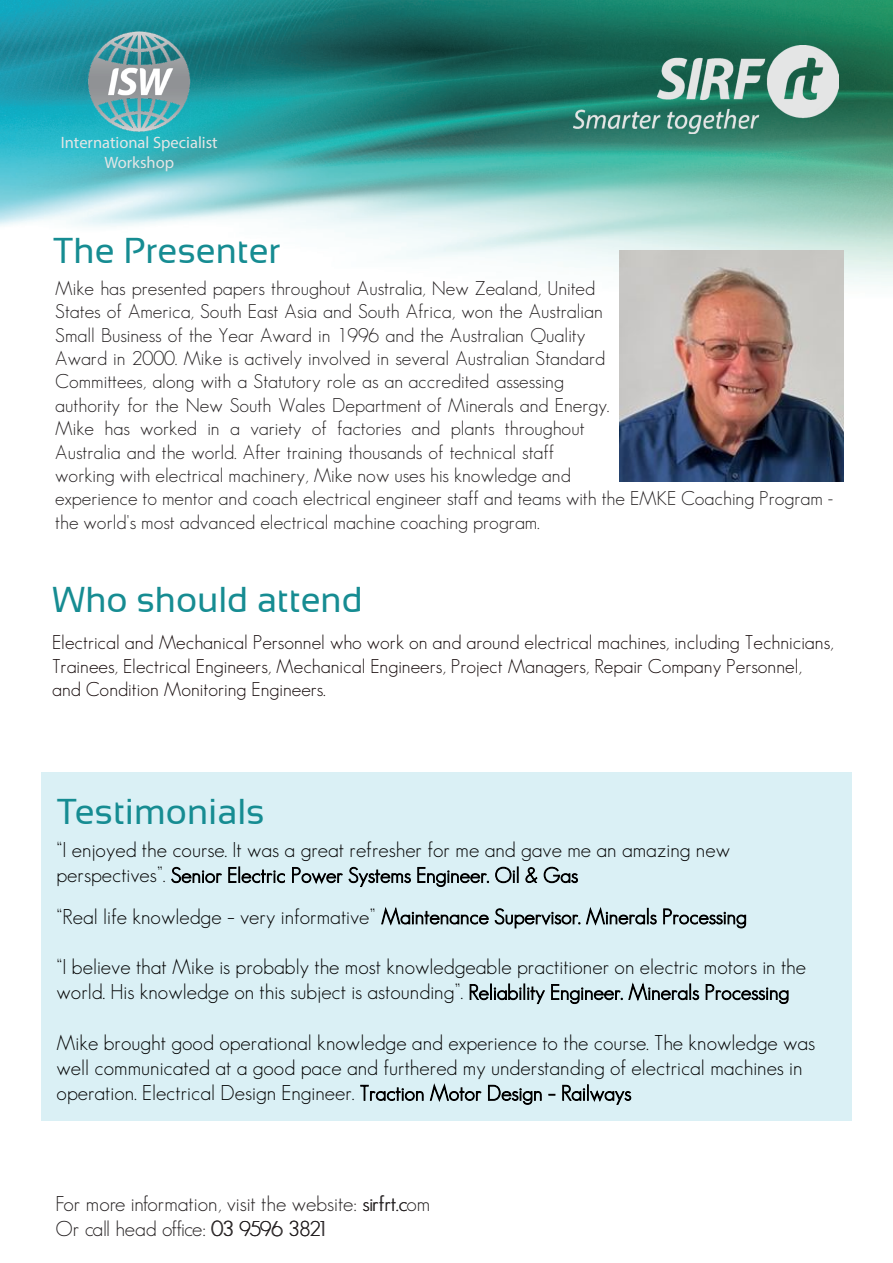
<style>
.page{position:relative;width:893px;height:1263px;background:#fff}
.page>*{position:absolute;margin:0;border:0;box-sizing:border-box;transform-origin:0 0}
.t1{font:36px "Sansation";color:#168c92}
.t2{font:300 21px/25.2px "Geosans";color:#000}
.t3{font:300 21px/25.2px "Geosans";color:#231f20}
.t4{font:300 19.5px/23.4px "Geosans";color:#231f20}
.t5{font:300 19.5px/23.4px "Geosans";color:#130808}
.t6{font:16.5px/19.8px "Myriad Pro";color:#e4e5e5;text-align:center}
</style>
<div class="page">
<img style="left:0;top:0;width:893px;height:432px">
<img style="left:88px;top:30px;width:102px;height:103px">
<img style="left:573px;top:45px;width:266px;height:88px">
<div style="left:41px;top:772px;width:810px;height:348px;background:#daf0f5"></div>
<img style="left:620px;top:251px;width:223px;height:231px">
<p class="t6" style="left:61px;top:132px;width:158px">International Specialist<br>Workshop</p>
<h1 class="t1" style="left:53px;top:230px;width:229px">The Presenter</h1>
<p class="t4" style="left:55px;top:276px;width:779px">Mike has presented papers throughout Australia, New Zealand, United<br>States of America, South East Asia and South Africa, won the Australian<br>Small Business of the Year Award in 1996 and the Australian Quality<br>Award in 2000. Mike is actively involved in several Australian Standard<br>Committees, along with a Statutory role as an accredited assessing<br>authority for the New South Wales Department of Minerals and Energy.<br>Mike has worked in a variety of factories and plants throughout<br>Australia and the world. After training thousands of technical staff<br>working with electrical machinery, Mike now uses his knowledge and<br>experience to mentor and coach electrical engineer staff and teams with the EMKE Coaching Program - the world's most advanced electrical machine coaching program.</p>
<h1 class="t1" style="left:52px;top:579px;width:312px">Who should attend</h1>
<p class="t5" style="left:52px;top:631px;width:783px">Electrical and Mechanical Personnel who work on and around electrical machines, including Technicians,<br>Trainees, Electrical Engineers, Mechanical Engineers, Project Managers, Repair Company Personnel, and Condition Monitoring Engineers.</p>
<h1 class="t1" style="left:57px;top:791px;width:210px">Testimonials</h1>
<p class="t2" style="left:57px;top:837px;width:675px">“I enjoyed the course. It was a great refresher for me and gave me an amazing new perspectives”. Senior Electric Power Systems Engineer. Oil &amp; Gas</p>
<p class="t2" style="left:57px;top:904px;width:692px">“Real life knowledge – very informative” Maintenance Supervisor. Minerals Processing</p>
<p class="t2" style="left:57px;top:954px;width:751px">“I believe that Mike is probably the most knowledgeable practitioner on electric motors in the world. His knowledge on this subject is astounding”. Reliability Engineer. Minerals Processing</p>
<p class="t2" style="left:57px;top:1030px;width:760px">Mike brought good operational knowledge and experience to the course. The knowledge was well communicated at a good pace and furthered my understanding of electrical machines in operation. Electrical Design Engineer. Traction Motor Design – Railways</p>
<p class="t3" style="left:56px;top:1191px;width:376px">For more information, visit the website: sirfrt.com<br>Or call head office: 03 9596 3821</p>
</div>
